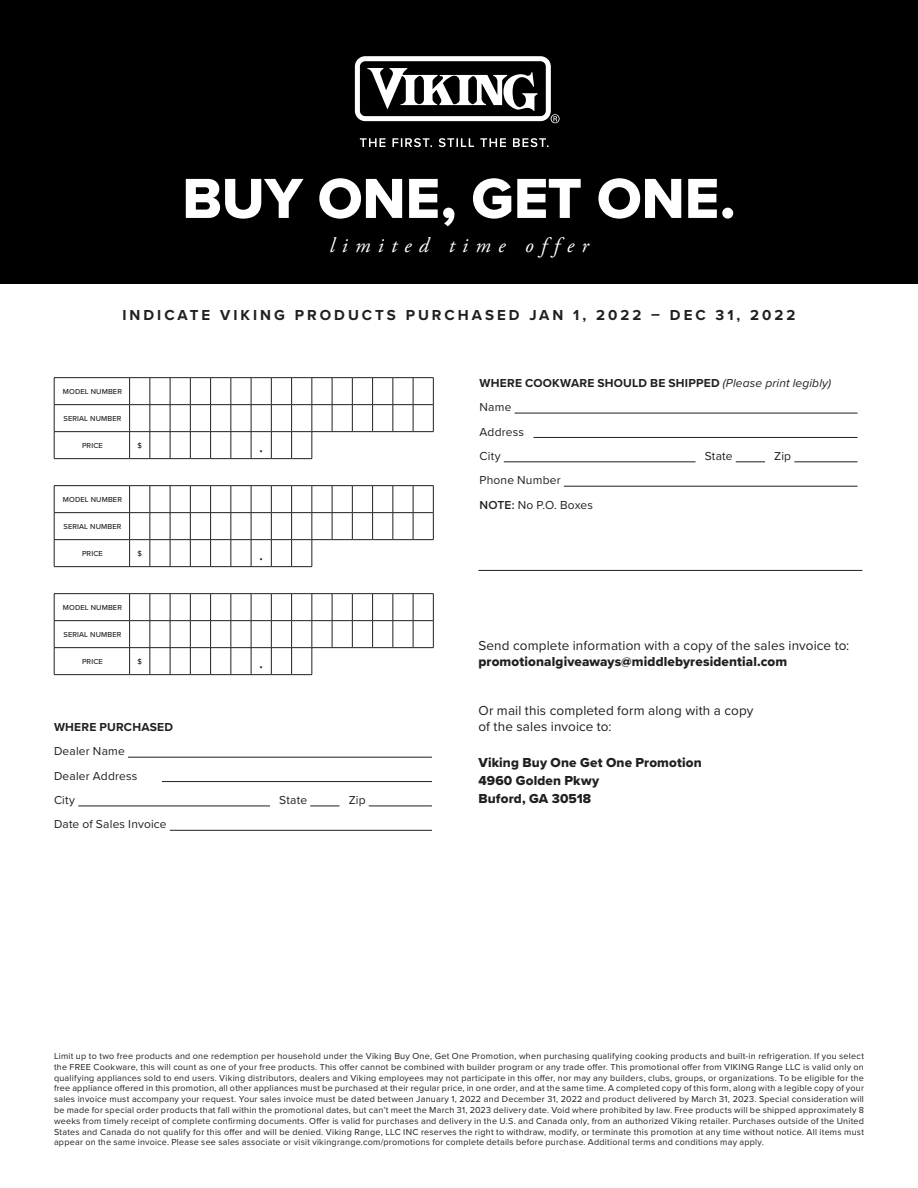
<style>
.page{position:relative;width:918px;height:1188px;background:#fff}
.page>*{position:absolute;margin:0;border:0;box-sizing:border-box;transform-origin:0 0}
.t1{font:58.5px "Proxima Nova Extrabld";letter-spacing:-.005em;color:#fff}
.t2{font:italic 21px "Adobe Garamond Pro";letter-spacing:.35em;color:#fff}
.t3{font:18px "Minion Pro";color:#231f20}
.t4{font:700 15px "Proxima Nova";letter-spacing:.2em;color:#231f20}
.t5{font:13.5px/16.2px "Proxima Nova";letter-spacing:.01em;color:#231f20}
.t6{font:13.5px "Proxima Nova Extrabld";letter-spacing:.01em;color:#231f20}
.t7{font:12px "Proxima Nova";letter-spacing:.015em;color:#231f20}
.t8{font:700 12px "Proxima Nova";letter-spacing:.02em;color:#231f20}
.t9{font:9px/10.8px "Proxima Nova";letter-spacing:.025em;color:#231f20;text-align:justify}
.t10{font:500 7.5px "Proxima Nova";letter-spacing:.015em;color:#231f20}
.s1{font-weight:400;font-style:italic}
.s2{font-weight:600}
.s3{font-family:"Proxima Nova Extrabld"}
</style>
<div class="page">
<div style="left:0;top:0;width:918px;height:284px;background:#000"></div>
<svg style="left:360px;top:138px;width:189px;height:9px"></svg>
<svg style="left:355px;top:56px;width:205px;height:67px"></svg>
<hr style="left:128px;top:757px;width:304px;height:1px;background:#231f20">
<hr style="left:162px;top:781px;width:270px;height:1px;background:#231f20">
<hr style="left:78px;top:806px;width:192px;height:1px;background:#231f20">
<svg style="left:310px;top:806px;width:29px;height:1px"></svg>
<hr style="left:369px;top:806px;width:63px;height:1px;background:#231f20">
<hr style="left:170px;top:830px;width:262px;height:1px;background:#231f20">
<hr style="left:515px;top:413px;width:343px;height:1px;background:#231f20">
<hr style="left:534px;top:437px;width:324px;height:1px;background:#231f20">
<hr style="left:504px;top:462px;width:192px;height:1px;background:#231f20">
<svg style="left:736px;top:462px;width:29px;height:1px"></svg>
<hr style="left:794px;top:462px;width:64px;height:1px;background:#231f20">
<hr style="left:564px;top:486px;width:294px;height:1px;background:#231f20">
<hr style="left:54px;top:377px;width:76px;height:1px;background:#231f20">
<hr style="left:54px;top:404px;width:76px;height:1px;background:#231f20">
<hr style="left:54px;top:431px;width:76px;height:1px;background:#231f20">
<svg style="left:54px;top:378px;width:1px;height:80px"></svg>
<hr style="left:54px;top:458px;width:76px;height:1px;background:#231f20">
<svg style="left:129px;top:377px;width:305px;height:82px"></svg>
<hr style="left:54px;top:485px;width:76px;height:1px;background:#231f20">
<hr style="left:54px;top:512px;width:76px;height:1px;background:#231f20">
<hr style="left:54px;top:539px;width:76px;height:1px;background:#231f20">
<svg style="left:54px;top:486px;width:1px;height:80px"></svg>
<hr style="left:54px;top:566px;width:76px;height:1px;background:#231f20">
<svg style="left:129px;top:485px;width:305px;height:82px"></svg>
<hr style="left:54px;top:593px;width:76px;height:1px;background:#231f20">
<hr style="left:54px;top:620px;width:76px;height:1px;background:#231f20">
<hr style="left:54px;top:647px;width:76px;height:1px;background:#231f20">
<svg style="left:54px;top:594px;width:1px;height:80px"></svg>
<hr style="left:54px;top:674px;width:76px;height:1px;background:#231f20">
<svg style="left:129px;top:593px;width:305px;height:82px"></svg>
<hr style="left:478px;top:570px;width:384px;height:1px;background:#231f20">
<p class="t1" style="left:182px;top:155px;width:555px">BUY ONE, GET ONE.</p>
<p class="t2" style="left:329px;top:233px;width:261px">limited time offer</p>
<p class="t4" style="left:122px;top:304px;width:675px">INDICATE VIKING PRODUCTS PURCHASED JAN 1, 2022 – DEC 31, 2022</p>
<p class="t10" style="left:63px;top:386px;width:61px">MODEL NUMBER</p>
<p class="t10" style="left:63px;top:413px;width:59px">SERIAL NUMBER</p>
<p class="t10" style="left:82px;top:440px;width:22px">PRICE</p>
<p class="t10" style="left:137px;top:440px;width:6px">$</p>
<p class="t10" style="left:63px;top:494px;width:61px">MODEL NUMBER</p>
<p class="t10" style="left:63px;top:521px;width:59px">SERIAL NUMBER</p>
<p class="t10" style="left:82px;top:548px;width:22px">PRICE</p>
<p class="t10" style="left:137px;top:548px;width:6px">$</p>
<p class="t10" style="left:63px;top:602px;width:61px">MODEL NUMBER</p>
<p class="t10" style="left:63px;top:629px;width:59px">SERIAL NUMBER</p>
<p class="t10" style="left:82px;top:656px;width:22px">PRICE</p>
<p class="t10" style="left:137px;top:656px;width:6px">$</p>
<p class="t3" style="left:259px;top:434px;width:6px">.</p>
<p class="t3" style="left:259px;top:542px;width:6px">.</p>
<p class="t3" style="left:259px;top:650px;width:6px">.</p>
<p class="t8" style="left:54px;top:718px;width:121px">WHERE PURCHASED</p>
<p class="t7" style="left:54px;top:742px;width:72px">Dealer Name</p>
<p class="t7" style="left:54px;top:767px;width:85px">Dealer Address</p>
<p class="t7" style="left:54px;top:791px;width:23px">City</p>
<p class="t7" style="left:279px;top:791px;width:29px">State</p>
<p class="t7" style="left:349px;top:791px;width:18px">Zip</p>
<p class="t7" style="left:54px;top:815px;width:114px">Date of Sales Invoice</p>
<p class="t8" style="left:480px;top:374px;width:353px">WHERE COOKWARE SHOULD BE SHIPPED <span class="s1">(Please print legibly)</span></p>
<p class="t7" style="left:480px;top:398px;width:33px">Name</p>
<p class="t7" style="left:480px;top:423px;width:46px">Address</p>
<p class="t7" style="left:480px;top:447px;width:23px">City</p>
<p class="t7" style="left:705px;top:447px;width:29px">State</p>
<p class="t7" style="left:774px;top:447px;width:18px">Zip</p>
<p class="t7" style="left:480px;top:471px;width:83px">Phone Number</p>
<p class="t7" style="left:480px;top:496px;width:115px"><span class="s2">NOTE:</span> No P.O. Boxes</p>
<p class="t5" style="left:478px;top:637px;width:372px">Send complete information with a copy of the sales invoice to: <span class="s3">promotionalgiveaways@middlebyresidential.com</span></p>
<p class="t5" style="left:478px;top:702px;width:277px">Or mail this completed form along with a copy</p>
<p class="t5" style="left:478px;top:718px;width:135px">of the sales invoice to:</p>
<p class="t6" style="left:478px;top:752px;width:225px">Viking Buy One Get One Promotion</p>
<p class="t6" style="left:478px;top:770px;width:122px">4960 Golden Pkwy</p>
<p class="t6" style="left:478px;top:788px;width:114px">Buford, GA 30518</p>
<p class="t9" style="left:54px;top:1050px;width:812px">Limit up to two free products and one redemption per household under the Viking Buy One, Get One Promotion, when purchasing qualifying cooking products and built-in refrigeration. If you select the FREE Cookware, this will count as one of your free products. This offer cannot be combined with builder program or any trade offer. This promotional offer from VIKING Range LLC is valid only on qualifying appliances sold to end users. Viking distributors, dealers and Viking employees may not participate in this offer, nor may any builders, clubs, groups, or organizations. To be eligible for the free appliance offered in this promotion, all other appliances must be purchased at their regular price, in one order, and at the same time. A completed copy of this form, along with a legible copy of your sales invoice must accompany your request. Your sales invoice must be dated between January 1, 2022 and December 31, 2022 and product delivered by March 31, 2023. Special consideration will be made for special order products that fall within the promotional dates, but can’t meet the March 31, 2023 delivery date. Void where prohibited by law. Free products will be shipped approximately 8 weeks from timely receipt of complete confirming documents. Offer is valid for purchases and delivery in the U.S. and Canada only, from an authorized Viking retailer. Purchases outside of the United States and Canada do not qualify for this offer and will be denied. Viking Range, LLC INC reserves the right to withdraw, modify, or terminate this promotion at any time without notice. All items must appear on the same invoice. Please see sales associate or visit vikingrange.com/promotions for complete details before purchase. Additional terms and conditions may apply.</p>
</div>
